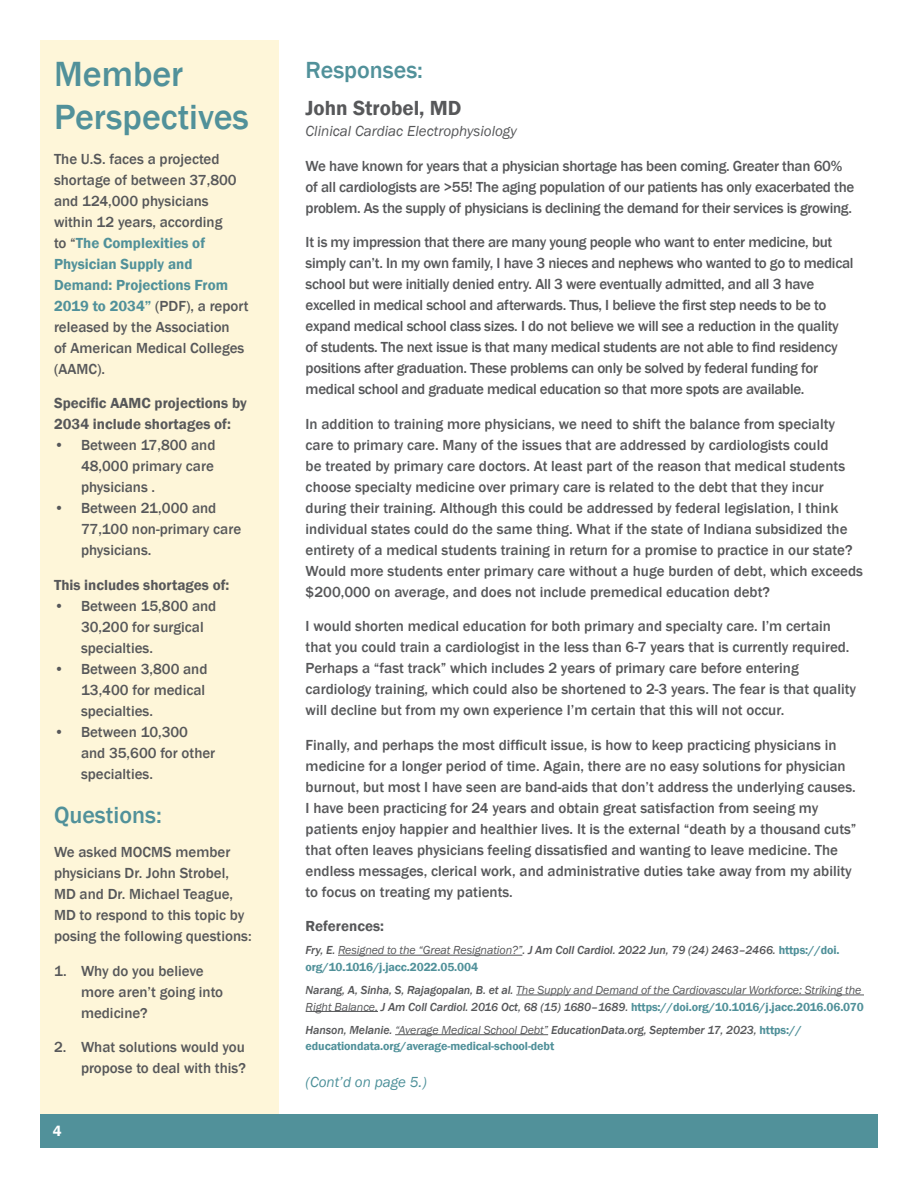
<style>
.page{position:relative;width:918px;height:1188px;background:#fff}
.page>*{position:absolute;margin:0;border:0;box-sizing:border-box;transform-origin:0 0}
.t1{font:500 36px/43.2px "Franklin Gothic";color:#51919a}
.t2{font:500 24px "Franklin Gothic";color:#51919a}
.t3{font:600 21px "Franklin Gothic";color:#57585a}
.t4{font:500 15px/21px "Franklin Gothic";color:#57585a}
.t5{font:500 15px/21px "Franklin Gothic";letter-spacing:-.02em;color:#57585a}
.t6{font:600 15px/21px "Franklin Gothic";color:#57585a}
.t7{font:italic 15px "Franklin Gothic";color:#57585a}
.t8{font:italic 15px "Franklin Gothic";color:#4e919a}
.t9{font:600 15px "Franklin Gothic";color:#fff}
.t10{font:italic 500 12px/16.5px "Franklin Gothic";letter-spacing:-.01em;color:#57585a}
.t11{font:600 12px/16.5px "Franklin Gothic";letter-spacing:-.01em;color:#51919a}
.s1{font-weight:600;color:#51919a}
.s2{font-weight:400}
.s3{font-weight:600;font-style:normal;color:#51919a}
.s4{font-weight:500;font-style:italic;color:#57585a}
.s5{font-weight:400;font-style:italic;color:#57585a}
</style>
<div class="page">
<div style="left:40px;top:1114px;width:55px;height:34px;background:#51919a"></div>
<div style="left:95px;top:1114px;width:783px;height:34px;background:#51919a"></div>
<div style="left:40px;top:40px;width:239px;height:1074px;background:#fef6d9"></div>
<hr style="left:338px;top:955px;width:184px;height:1px;background:#57585a">
<hr style="left:516px;top:995px;width:348px;height:1px;background:#57585a">
<hr style="left:306px;top:1011px;width:72px;height:1px;background:#57585a">
<hr style="left:395px;top:1034px;width:153px;height:1px;background:#57585a">
<p class="t1" style="left:54px;top:53px;width:196px">Member<br>Perspectives</p>
<p class="t4" style="left:54px;top:148px;width:196px">The U.S. faces a projected shortage of between 37,800 and 124,000 physicians within 12 years, according<br>to “<span class="s1">The Complexities of<br>Physician Supply and<br>Demand: Projections From<br>2019 to 2034”</span> (PDF), a report released by the Association<br>of American Medical Colleges (AAMC).</p>
<p class="t6" style="left:54px;top:393px;width:194px">Specific AAMC projections by<br>2034 include shortages of:</p>
<p class="t4" style="left:81px;top:435px;width:136px;text-align:justify;text-indent:-27px">• Between 17,800 and 48,000 primary care physicians .</p>
<p class="t4" style="left:81px;top:498px;width:162px;text-indent:-27px">• Between 21,000 and<br>77,100 non-primary care physicians.</p>
<p class="t6" style="left:54px;top:574px;width:177px">This includes shortages of:</p>
<p class="t4" style="left:81px;top:595px;width:137px;text-indent:-27px">• Between 15,800 and<br>30,200 for surgical specialties.</p>
<p class="t4" style="left:81px;top:658px;width:128px;text-indent:-27px">• Between 3,800 and<br>13,400 for medical specialties.</p>
<p class="t4" style="left:81px;top:721px;width:136px;text-indent:-27px">• Between 10,300 and 35,600 for other specialties.</p>
<p class="t2" style="left:54px;top:800px;width:109px">Questions:</p>
<p class="t4" style="left:54px;top:842px;width:199px">We asked MOCMS member physicians Dr. John Strobel,<br>MD and Dr. Michael Teague,<br>MD to respond to this topic by posing the following questions:</p>
<p class="t4" style="left:81px;top:961px;width:144px;text-indent:-27px">1. Why do you believe more aren’t going into medicine?</p>
<p class="t4" style="left:54px;top:1037px;width:193px;text-align:right">2. What solutions would you propose to deal with this?</p>
<p class="t9" style="left:53px;top:1122px;width:10px">4</p>
<p class="t2" style="left:306px;top:55px;width:119px">Responses:</p>
<p class="t3" style="left:306px;top:95px;width:157px">John Strobel, MD</p>
<p class="t7" style="left:306px;top:122px;width:213px">Clinical Cardiac Electrophysiology</p>
<p class="t5" style="left:306px;top:155px;width:550px">We have known for years that a physician shortage has been coming. Greater than 60% of all cardiologists are &gt;55! The aging population of our patients has only exacerbated the problem. As the supply of physicians is declining the demand for their services is growing.</p>
<p class="t5" style="left:306px;top:232px;width:549px">It is my impression that there are many young people who want to enter medicine, but simply can’t. In my own family, I have 3 nieces and nephews who wanted to go to medical school but were initially denied entry. All 3 were eventually admitted, and all 3 have excelled in medical school and afterwards. Thus, I believe the first step needs to be to expand medical school class sizes. I do not believe we will see a reduction in the quality of students. The next issue is that many medical students are not able to find residency positions after graduation. These problems can only be solved by federal funding for medical school and graduate medical education so that more spots are available.</p>
<p class="t4" style="left:306px;top:413px;width:559px">In addition to training more physicians, we need to shift the balance from specialty care to primary care. Many of the issues that are addressed by cardiologists could<br>be treated by primary care doctors. At least part of the reason that medical students choose specialty medicine over primary care is related to the debt that they incur during their training. Although this could be addressed by federal legislation, I think individual states could do the same thing. What if the state of Indiana subsidized the entirety of a medical students training in return for a promise to practice in our state?<br>Would more students enter primary care without a huge burden of debt, which exceeds $200,000 on average, and does not include premedical education debt?</p>
<p class="t4" style="left:306px;top:616px;width:552px">I would shorten medical education for both primary and specialty care. I’m certain that you could train a cardiologist in the less than 6-7 years that is currently required.<br>Perhaps a “fast track” which includes 2 years of primary care before entering cardiology training, which could also be shortened to 2-3 years. The fear is that quality will decline but from my own experience I’m certain that this will not occur.</p>
<p class="t4" style="left:306px;top:734px;width:552px">Finally, and perhaps the most difficult issue, is how to keep practicing physicians in medicine for a longer period of time. Again, there are no easy solutions for physician burnout, but most I have seen are band-aids that don’t address the underlying causes.<br>I have been practicing for 24 years and obtain great satisfaction from seeing my patients enjoy happier and healthier lives. It is the external “death by a thousand cuts” that often leaves physicians feeling dissatisfied and wanting to leave medicine. The endless messages, clerical work, and administrative duties take away from my ability to focus on treating my patients.</p>
<p class="t6" style="left:306px;top:916px;width:80px">References:</p>
<p class="t10" style="left:306px;top:942px;width:535px">Fry, E. <span class="s2">Resigned to the “Great Resignation?”</span>. J Am Coll Cardiol. 2022 Jun, 79 (24) 2463–2466. <span class="s3">https://doi. org/10.1016/j.jacc.2022.05.004</span></p>
<p class="t10" style="left:306px;top:982px;width:560px">Narang, A, Sinha, S, Rajagopalan, B. et al. <span class="s2">The Supply and Demand of the Cardiovascular Workforce: Striking the<br>Right Balance.</span> J Am Coll Cardiol. 2016 Oct, 68 (15) 1680–1689. <span class="s3">https://doi.org/10.1016/j.jacc.2016.06.070</span></p>
<p class="t11" style="left:306px;top:1022px;width:498px"><span class="s4">Hanson, Melanie.</span> <span class="s5">“Average Medical School Debt”</span> <span class="s4">EducationData.org, September 17, 2023,</span> https:// educationdata.org/average-medical-school-debt</p>
<p class="t8" style="left:306px;top:1072px;width:123px">(Cont’d on page 5.)</p>
</div>
